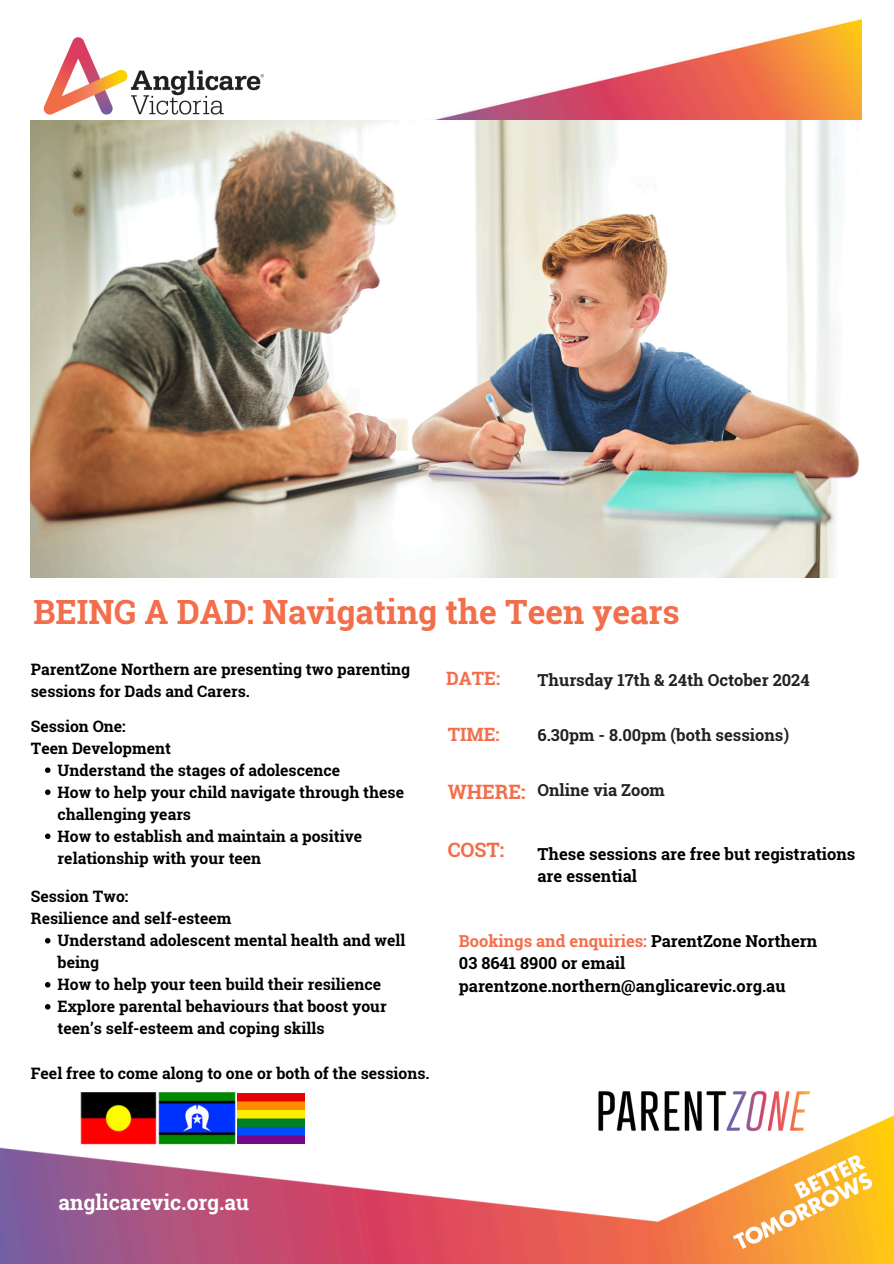
<style>
.page{position:relative;width:894px;height:1264px;background:#fff}
.page>*{position:absolute;margin:0;border:0;box-sizing:border-box;transform-origin:0 0}
.t1{font:700 33.45px "Roboto Slab";color:#f36e4a}
.t2{font:700 21px "Roboto Slab";color:#fff}
.t3{font:700 19.8px "Roboto Slab";color:#f36e4a}
.t4{font:700 18.3px "Roboto Slab";color:#f36e4a}
.t5{font:700 16.5px/22.5px "Roboto Slab";color:#000}
.t6{font:700 16.5px "Roboto Slab";color:#222}
.t7{font:700 15.75px/22px "Roboto Slab";color:#000}
.s1{color:#f36e4a}
</style>
<div class="page">
<img style="left:0;top:18px;width:893px;height:1245px">
<img style="left:14px;top:33px;width:278px;height:83px">
<img style="left:238px;top:1093px;width:66px;height:50px">
<img style="left:77px;top:1089px;width:161px;height:58px">
<img style="left:718px;top:1142px;width:171px;height:121px">
<img style="left:587px;top:1073px;width:226px;height:73px">
<img style="left:31px;top:120px;width:830px;height:457px">
<svg style="left:45px;top:767px;width:5px;height:6px"></svg>
<svg style="left:45px;top:789px;width:5px;height:6px"></svg>
<svg style="left:45px;top:833px;width:5px;height:6px"></svg>
<svg style="left:45px;top:938px;width:5px;height:5px"></svg>
<svg style="left:45px;top:982px;width:5px;height:5px"></svg>
<svg style="left:45px;top:1004px;width:5px;height:5px"></svg>
<p class="t1" style="left:33px;top:588px;width:647px">BEING A DAD: Navigating the Teen years</p>
<h4 class="t7" style="left:31px;top:657px;width:381px">ParentZone Northern are presenting two parenting sessions for Dads and Carers.</h4>
<h4 class="t7" style="left:31px;top:714px;width:142px">Session One:<br>Teen Development</h4>
<h2 class="t7" style="left:58px;top:758px;width:284px">Understand the stages of adolescence</h2>
<h2 class="t7" style="left:58px;top:780px;width:348px">How to help your child navigate through these challenging years</h2>
<h5 class="t7" style="left:58px;top:824px;width:306px">How to establish and maintain a positive relationship with your teen</h5>
<p class="t7" style="left:31px;top:885px;width:202px">Session Two:<br>Resilience and self-esteem</p>
<p class="t7" style="left:58px;top:929px;width:349px">Understand adolescent mental health and well being</p>
<h5 class="t7" style="left:58px;top:973px;width:325px">How to help your teen build their resilience</h5>
<h5 class="t7" style="left:58px;top:995px;width:330px">Explore parental behaviours that boost your teen’s self-esteem and coping skills</h5>
<h5 class="t7" style="left:31px;top:1061px;width:400px">Feel free to come along to one or both of the sessions.</h5>
<p class="t4" style="left:446px;top:665px;width:55px">DATE:</p>
<p class="t6" style="left:537px;top:668px;width:273px">Thursday 17th &amp; 24th October 2024</p>
<p class="t6" style="left:537px;top:723px;width:253px">6.30pm - 8.00pm (both sessions)</p>
<p class="t6" style="left:537px;top:778px;width:129px">Online via Zoom</p>
<p class="t4" style="left:447px;top:721px;width:53px">TIME:</p>
<p class="t3" style="left:447px;top:778px;width:79px">WHERE:</p>
<p class="t3" style="left:447px;top:836px;width:58px">COST:</p>
<h5 class="t5" style="left:537px;top:842px;width:319px">These sessions are free but registrations are essential</h5>
<p class="t5" style="left:459px;top:928px;width:360px"><span class="s1">Bookings and enquiries:</span> ParentZone Northern<br>03 8641 8900 or email parentzone.northern@anglicarevic.org.au</p>
<h5 class="t2" style="left:58px;top:1188px;width:192px">anglicarevic.org.au</h5>
</div>
